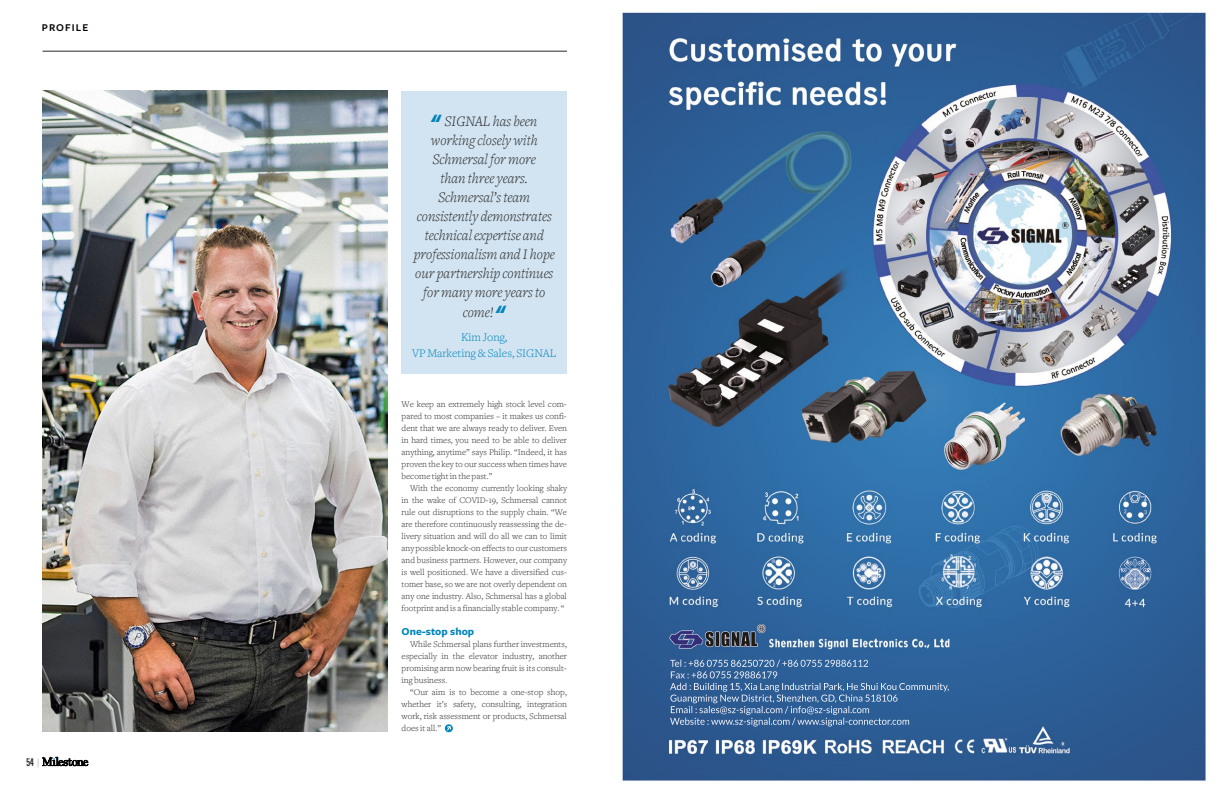
<style>
.page{position:relative;width:1219px;height:794px;background:#fff}
.page>*{position:absolute;margin:0;border:0;box-sizing:border-box;transform-origin:0 0}
.t1{font:italic 300 15px/19.1px "Freight Text";color:#282827;text-align:center;scale:.96 1}
.t2{font:300 12px/16px "Freight Text";color:#0085ba;text-align:center}
.t3{font:700 11px "Freight Sans Pro";color:#0085ba}
.t4{font:600 10.8px "Freight Sans Pro";letter-spacing:.1em;color:#000}
.t5{font:700 10px "Trump Gothic West";color:#282827}
.t6{font:300 9px/12px "Freight Text";color:#282827;text-align:justify}
.s1{font-family:"Freight Disp Pro";font-weight:500;font-style:italic}
.s2{font-family:"Trump Gothic West";font-weight:700;font-style:normal;font-size:33px;color:#0085ba}
</style>
<div class="page">
<svg style="left:43px;top:757px;width:45px;height:9px"></svg>
<hr style="left:43px;top:51px;width:524px;height:1px;background:#282827">
<img style="left:622px;top:12px;width:585px;height:771px">
<div style="left:402px;top:91px;width:165px;height:282px;background:#d2e4f2"></div>
<img style="left:43px;top:91px;width:344px;height:640px">
<svg style="left:445px;top:724px;width:8px;height:8px"></svg>
<p class="t4" style="left:42px;top:20px;width:48px">PROFILE</p>
<p class="t5" style="left:27px;top:755px;width:14px">54 <span class="s1">|</span></p>
<h1 class="t1" style="left:414px;top:111px;width:148px"><span class="s2">“</span> SIGNAL has been working closely with<br>Schmersal for more<br>than three years.<br>Schmersal’s team consistently demonstrates technical expertise and professionalism and I hope our partnership continues for many more years to come! <span class="s2">“</span></h1>
<h2 class="t2" style="left:412px;top:329px;width:146px">Kim Jong,<br>VP Marketing &amp; Sales, SIGNAL</h2>
<p class="t6" style="left:402px;top:398px;width:167px">We keep an extremely high stock level com&shy;pared to most companies – it makes us confi&shy;dent that we are always ready to deliver. Even in hard times, you need to be able to deliver anything, anytime” says Philip. “Indeed, it has proven the key to our success when times have become tight in the past.”</p>
<p class="t6" style="left:402px;top:482px;width:167px;text-indent:9px">With the economy currently looking shaky in the wake of COVID-19, Schmersal cannot rule out disruptions to the supply chain. “We are therefore continuously reassessing the de&shy;livery situation and will do all we can to limit any possible knock-on effects to our customers and business partners. However, our company is well positioned. We have a diversified cus&shy;tomer base, so we are not overly dependent on any one industry. Also, Schmersal has a global footprint and is a financially stable company. “</p>
<p class="t3" style="left:402px;top:624px;width:74px">One-stop shop</p>
<p class="t6" style="left:402px;top:638px;width:167px;text-indent:9px">While Schmersal plans further investments, especially in the elevator industry, another promising arm now bearing fruit is its consult&shy;ing business.</p>
<p class="t6" style="left:402px;top:686px;width:167px;text-indent:9px">“Our aim is to become a one-stop shop, whether it’s safety, consulting, integration work, risk assessment or products, Schmersal does it all.”</p>
</div>
